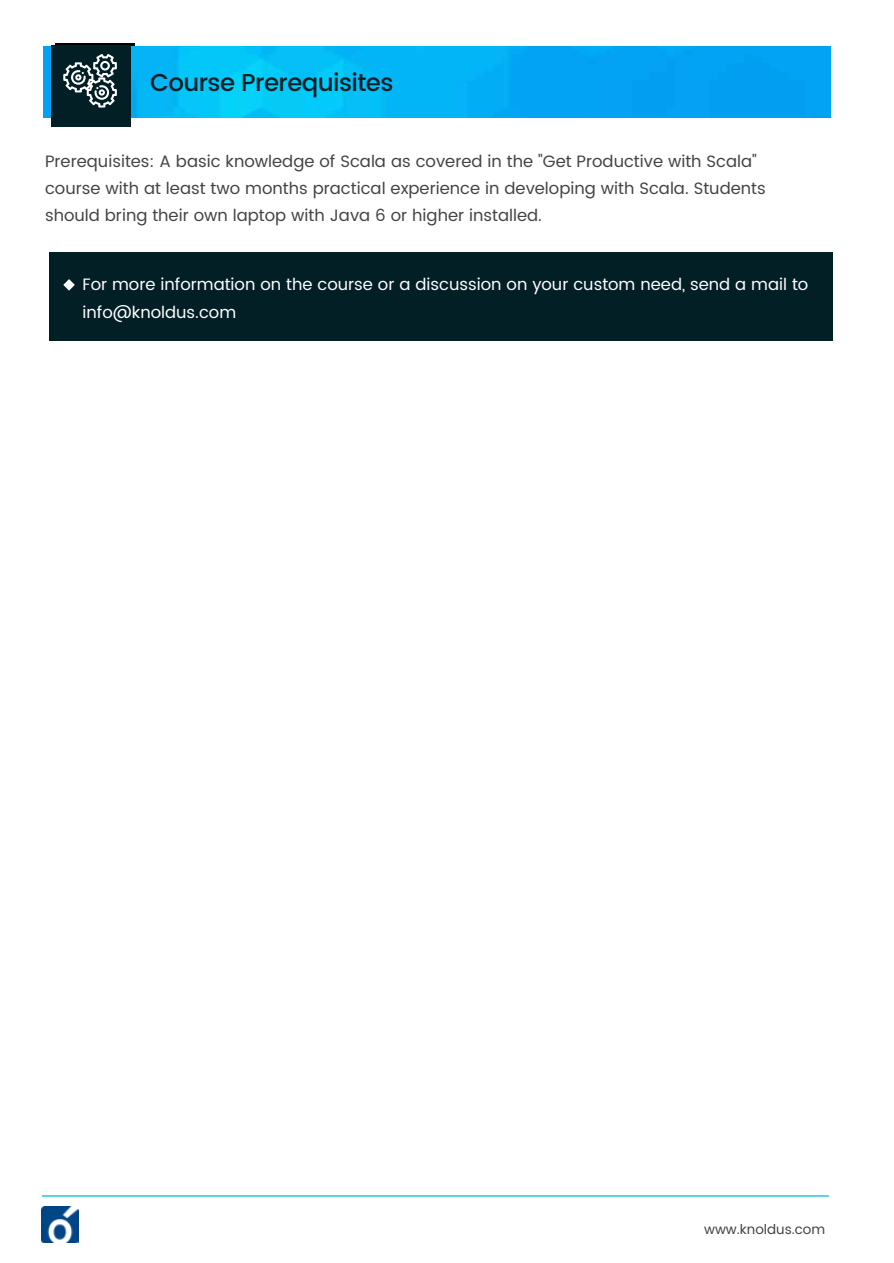
<style>
.page{position:relative;width:894px;height:1263px;background:#fff}
.page>*{position:absolute;margin:0;border:0;box-sizing:border-box;transform-origin:0 0}
.t1{font:500 24.45px "Poppins";letter-spacing:-.025em;color:#031f26}
.t2{font:16.5px/27px "Poppins";color:#434344}
.t3{font:16.5px/28.5px "Poppins";color:#fff}
.t4{font:13.5px "Poppins";color:#434344}
</style>
<div class="page">
<hr style="left:42px;top:1195px;width:786px;height:1px;background:#25c3ee">
<img style="left:42px;top:1206px;width:36px;height:36px">
<svg style="left:56px;top:44px;width:79px;height:3px"></svg>
<img style="left:44px;top:47px;width:786px;height:70px">
<div style="left:51px;top:45px;width:79px;height:81px;background:#031f26"></div>
<div style="left:50px;top:252px;width:782px;height:89px;background:#031f26"></div>
<svg style="left:63px;top:279px;width:12px;height:12px"></svg>
<svg style="left:63px;top:54px;width:54px;height:54px"></svg>
<h1 class="t1" style="left:150px;top:65px;width:245px">Course Prerequisites</h1>
<p class="t2" style="left:45px;top:148px;width:722px">Prerequisites: A basic knowledge of Scala as covered in the "Get Productive with Scala" course with at least two months practical experience in developing with Scala. Students should bring their own laptop with Java 6 or higher installed.</p>
<p class="t3" style="left:82px;top:270px;width:727px">For more information on the course or a discussion on your custom need, send a mail to info@knoldus.com</p>
<p class="t4" style="left:704px;top:1219px;width:123px">www.knoldus.com</p>
</div>
